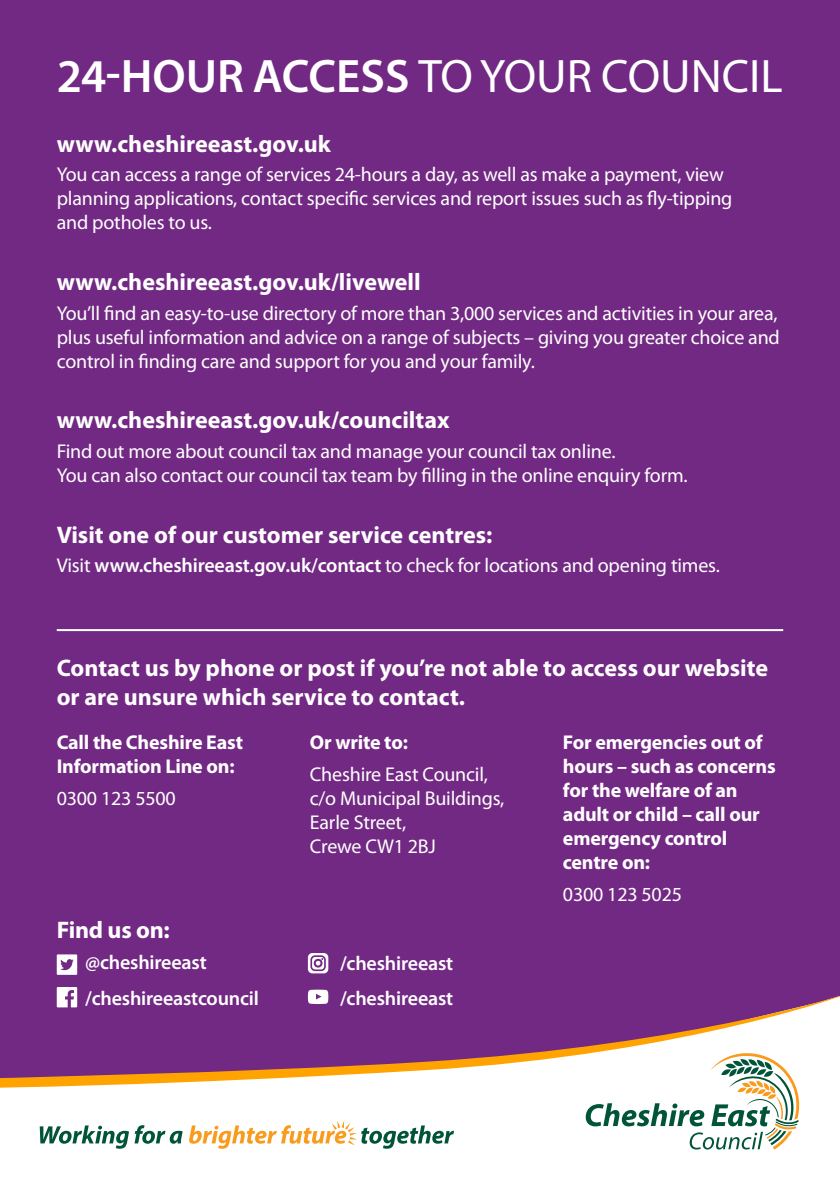
<style>
.page{position:relative;width:840px;height:1191px;background:#fff}
.page>*{position:absolute;margin:0;border:0;box-sizing:border-box;transform-origin:0 0}
.Header_1{font:600 47.2px "Myriad Pro";color:#fff}
.Body{font:700 24px/28.8px "Myriad Pro";color:#fff}
.Body-2{font:20px/24px "Myriad Pro";letter-spacing:-.01em;color:#fff}
.Body-3{font:700 20px/24px "Myriad Pro";letter-spacing:-.01em;color:#fff}
.Body-4{font:600 20px "Myriad Pro";letter-spacing:-.01em;color:#fff}
.s1{font-weight:400}
.s2{font-weight:600}
</style>
<div class="page">
<div style="left:0;top:0;width:839px;height:1191px;background:#722983"></div>
<div style="left:0;top:1088px;width:839px;height:103px;background:#fff"></div>
<svg style="left:585px;top:1088px;width:213px;height:61px;background:#cfdcd3"></svg>
<svg style="left:0;top:991px;width:839px;height:97px"></svg>
<svg style="left:40px;top:1125px;width:142px;height:23px;background:#a8c4ba"></svg>
<svg style="left:189px;top:1120px;width:265px;height:28px;background:#e4dcc3"></svg>
<svg style="left:57px;top:987px;width:20px;height:20px"></svg>
<svg style="left:57px;top:954px;width:20px;height:20px"></svg>
<svg style="left:308px;top:953px;width:20px;height:20px"></svg>
<svg style="left:308px;top:989px;width:20px;height:15px"></svg>
<hr style="left:57px;top:629px;width:725px;height:2px;background:#fff">
<p class="Header_1" style="left:57px;top:46px;width:727px">24-HOUR ACCESS <span class="s1">TO YOUR COUNCIL</span></p>
<p class="Body" style="left:57px;top:128px;width:275px">www.cheshireeast.gov.uk</p>
<p class="Body-2" style="left:57px;top:162px;width:676px">You can access a range of services 24-hours a day, as well as make a payment, view planning applications, contact specific services and report issues such as fly-tipping and potholes to us.</p>
<p class="Body" style="left:57px;top:267px;width:365px">www.cheshireeast.gov.uk/livewell</p>
<p class="Body-2" style="left:57px;top:301px;width:724px;text-align:justify">You’ll find an easy-to-use directory of more than 3,000 services and activities in your area, plus useful information and advice on a range of subjects – giving you greater choice and control in finding care and support for you and your family.</p>
<p class="Body" style="left:57px;top:405px;width:394px">www.cheshireeast.gov.uk/counciltax</p>
<p class="Body-2" style="left:57px;top:439px;width:632px">Find out more about council tax and manage your council tax online.<br>You can also contact our council tax team by filling in the online enquiry form.</p>
<p class="Body" style="left:57px;top:519px;width:437px">Visit one of our customer service centres:</p>
<p class="Body-2" style="left:57px;top:553px;width:664px">Visit <span class="s2">www.cheshireeast.gov.uk/contact</span> to check for locations and opening times.</p>
<p class="Body" style="left:57px;top:653px;width:712px">Contact us by phone or post if you’re not able to access our website or are unsure which service to contact.</p>
<p class="Body-3" style="left:57px;top:729px;width:188px">Call the Cheshire East<br>Information Line on:</p>
<p class="Body-2" style="left:57px;top:786px;width:120px">0300 123 5500</p>
<p class="Body" style="left:57px;top:914px;width:114px">Find us on:</p>
<p class="Body-4" style="left:85px;top:950px;width:123px">@cheshireeast</p>
<p class="Body-4" style="left:85px;top:985px;width:175px">/cheshireeastcouncil</p>
<p class="Body-3" style="left:310px;top:729px;width:99px">Or write to:</p>
<p class="Body-2" style="left:310px;top:762px;width:196px">Cheshire East Council, c/o Municipal Buildings,<br>Earle Street,<br>Crewe CW1 2BJ</p>
<p class="Body-4" style="left:340px;top:950px;width:115px">/cheshireeast</p>
<p class="Body-4" style="left:340px;top:985px;width:115px">/cheshireeast</p>
<p class="Body-3" style="left:562px;top:729px;width:214px">For emergencies out of hours – such as concerns for the welfare of an adult or child – call our emergency control centre on:</p>
<p class="Body-2" style="left:562px;top:882px;width:120px">0300 123 5025</p>
</div>
